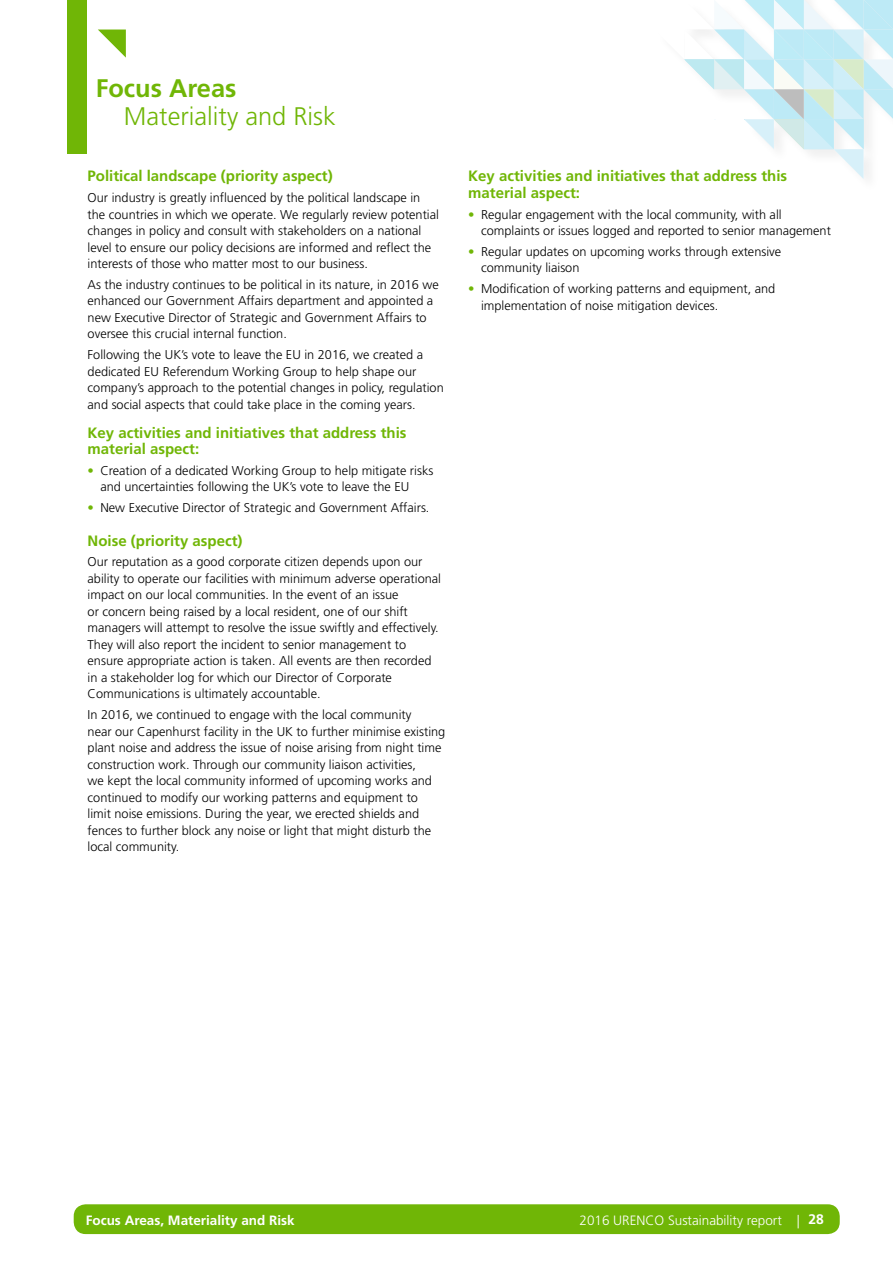
<style>
.page{position:relative;width:893px;height:1263px;background:#fff}
.page>*{position:absolute;margin:0;border:0;box-sizing:border-box;transform-origin:0 0}
.t1{font:300 25.5px "Frutiger";color:#70b606}
.t2{font:700 25.5px "Frutiger";color:#70b606}
.t3{font:700 15px/16.5px "Frutiger";color:#70b606}
.t4{font:300 13.5px "Frutiger";color:#fff}
.t5{font:700 13.5px "Frutiger";color:#fff}
.t6{font:300 12.75px/16.5px "Frutiger";color:#000}
.s1{color:#70b606}
.s2{font-weight:700;font-size:13.8px}
</style>
<div class="page">
<svg style="left:684px;top:0;width:209px;height:179px"></svg>
<div style="left:74px;top:1204px;width:766px;height:30px;background:#70b606;border-radius:12px"></div>
<div style="left:67px;top:0;width:19px;height:153px;background:#70b606"></div>
<svg style="left:98px;top:30px;width:28px;height:28px"></svg>
<h1 class="t2" style="left:96px;top:73px;width:142px">Focus Areas</h1>
<h1 class="t1" style="left:124px;top:101px;width:213px">Materiality and Risk</h1>
<p class="t3" style="left:88px;top:168px;width:247px">Political landscape (priority aspect)</p>
<p class="t6" style="left:88px;top:190px;width:353px">Our industry is greatly influenced by the political landscape in the countries in which we operate. We regularly review potential changes in policy and consult with stakeholders on a national level to ensure our policy decisions are informed and reflect the interests of those who matter most to our business.</p>
<p class="t6" style="left:88px;top:276px;width:353px">As the industry continues to be political in its nature, in 2016 we enhanced our Government Affairs department and appointed a new Executive Director of Strategic and Government Affairs to oversee this crucial internal function.</p>
<p class="t6" style="left:88px;top:347px;width:358px">Following the UK’s vote to leave the EU in 2016, we created a dedicated EU Referendum Working Group to help shape our company’s approach to the potential changes in policy, regulation and social aspects that could take place in the coming years.</p>
<p class="t3" style="left:88px;top:424px;width:320px">Key activities and initiatives that address this material aspect:</p>
<p class="t6" style="left:100px;top:462px;width:334px;text-indent:-13px"><span class="s1">•</span> Creation of a dedicated Working Group to help mitigate risks and uncertainties following the UK’s vote to leave the EU</p>
<p class="t6" style="left:88px;top:500px;width:343px"><span class="s1">•</span> New Executive Director of Strategic and Government Affairs.</p>
<p class="t3" style="left:88px;top:532px;width:157px">Noise (priority aspect)</p>
<p class="t6" style="left:88px;top:554px;width:355px">Our reputation as a good corporate citizen depends upon our ability to operate our facilities with minimum adverse operational impact on our local communities. In the event of an issue<br>or concern being raised by a local resident, one of our shift managers will attempt to resolve the issue swiftly and effectively.<br>They will also report the incident to senior management to ensure appropriate action is taken. All events are then recorded in a stakeholder log for which our Director of Corporate Communications is ultimately accountable.</p>
<p class="t6" style="left:88px;top:707px;width:359px">In 2016, we continued to engage with the local community<br>near our Capenhurst facility in the UK to further minimise existing plant noise and address the issue of noise arising from night time construction work. Through our community liaison activities,<br>we kept the local community informed of upcoming works and continued to modify our working patterns and equipment to<br>limit noise emissions. During the year, we erected shields and fences to further block any noise or light that might disturb the local community.</p>
<p class="t3" style="left:468px;top:168px;width:320px">Key activities and initiatives that address this material aspect:</p>
<p class="t6" style="left:481px;top:206px;width:351px;text-indent:-13px"><span class="s1">•</span> Regular engagement with the local community, with all complaints or issues logged and reported to senior management</p>
<p class="t6" style="left:481px;top:243px;width:302px;text-indent:-13px"><span class="s1">•</span> Regular updates on upcoming works through extensive community liaison</p>
<p class="t6" style="left:481px;top:281px;width:296px;text-indent:-13px"><span class="s1">•</span> Modification of working patterns and equipment, and implementation of noise mitigation devices.</p>
<p class="t5" style="left:86px;top:1212px;width:211px">Focus Areas, Materiality and Risk</p>
<p class="t4" style="left:579px;top:1212px;width:246px">2016 URENCO Sustainability report | <span class="s2">28</span></p>
</div>
